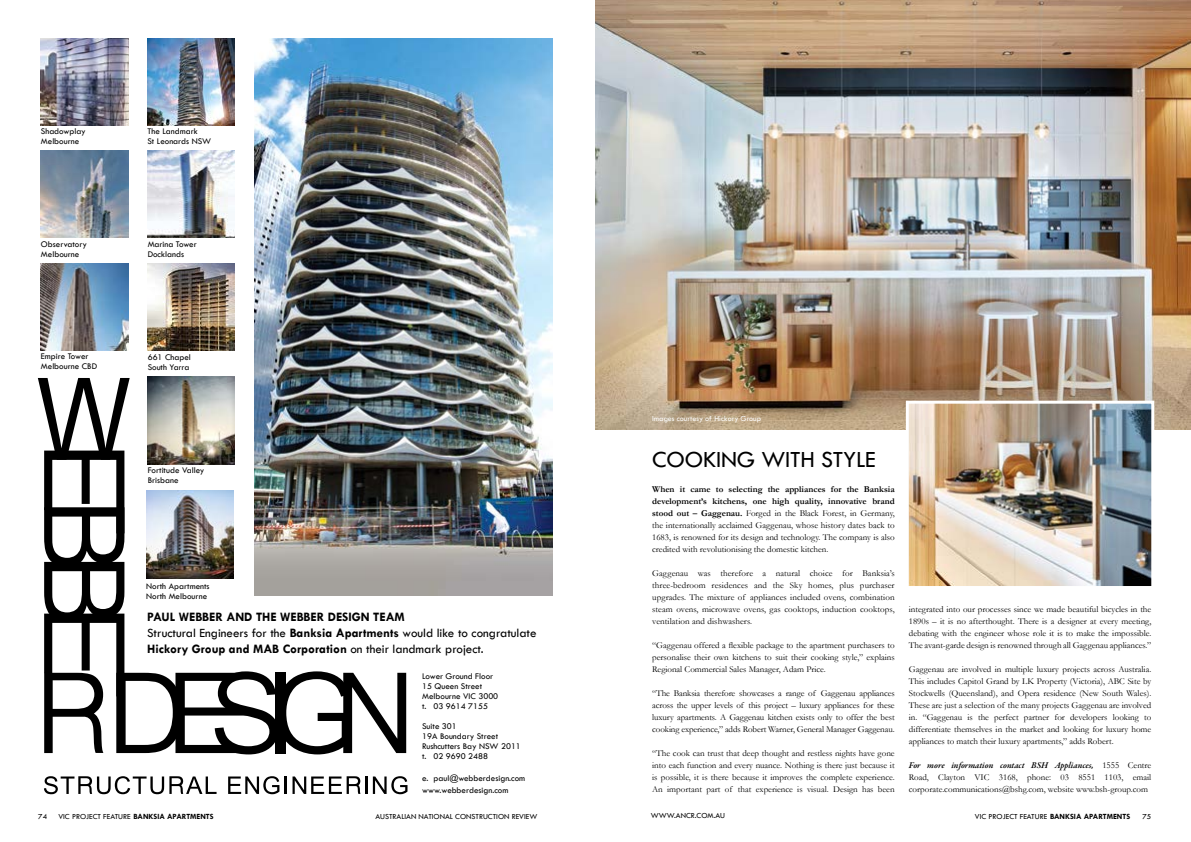
<style>
.page{position:relative;width:1191px;height:842px;background:#fff}
.page>*{position:absolute;margin:0;border:0;box-sizing:border-box;transform-origin:0 0}
.t1{font:24px "Tw Cen";color:#000}
.t2{font:13px/16px "Tw Cen";color:#000}
.t3{font:700 13px "Tw Cen";color:#000}
.t4{font:9px/12px "Garamond";color:#000;text-align:justify}
.t5{font:9px/10px "Tw Cen";color:#000}
.t6{font:italic 600 9px "Garamond Premr Pro";letter-spacing:-.005em;color:#000}
.t7{font:8px "Tw Cen";color:#000}
.t8{font:8px "Tw Cen";color:#fff}
.s1{font-weight:700}
.s2{font-family:"Garamond";font-weight:400;font-style:normal}
</style>
<div class="page">
<svg style="left:38px;top:378px;width:368px;height:376px"></svg>
<svg style="left:228px;top:776px;width:58px;height:18px"></svg>
<svg style="left:373px;top:776px;width:34px;height:18px"></svg>
<svg style="left:44px;top:776px;width:172px;height:18px"></svg>
<svg style="left:292px;top:776px;width:75px;height:18px"></svg>
<img style="left:254px;top:38px;width:299px;height:557px">
<img style="left:41px;top:38px;width:87px;height:87px">
<img style="left:41px;top:150px;width:87px;height:87px">
<img style="left:148px;top:264px;width:87px;height:87px">
<img style="left:148px;top:377px;width:87px;height:87px">
<img style="left:146px;top:491px;width:87px;height:87px">
<img style="left:41px;top:263px;width:87px;height:87px">
<img style="left:148px;top:38px;width:87px;height:87px">
<img style="left:148px;top:150px;width:87px;height:87px">
<img style="left:595px;top:0;width:596px;height:429px">
<img style="left:904px;top:399px;width:251px;height:187px">
<p class="t5" style="left:41px;top:126px;width:46px">Shadowplay<br>Melbourne</p>
<p class="t5" style="left:147px;top:126px;width:65px">The Landmark<br>St Leonards NSW</p>
<p class="t5" style="left:41px;top:239px;width:47px">Observatory<br>Melbourne</p>
<p class="t5" style="left:148px;top:239px;width:51px">Marina Tower<br>Docklands</p>
<p class="t5" style="left:41px;top:351px;width:58px">Empire Tower<br>Melbourne CBD</p>
<p class="t5" style="left:148px;top:352px;width:45px">661 Chapel<br>South Yarra</p>
<p class="t8" style="left:652px;top:414px;width:110px">Images courtesy of Hickory Group</p>
<p class="t5" style="left:148px;top:465px;width:58px">Fortitude Valley<br>Brisbane</p>
<h1 class="t1" style="left:652px;top:445px;width:77px">Cooking</h1>
<h1 class="t1" style="left:761px;top:445px;width:72px">wit h style</h1>
<p class="t5" style="left:146px;top:581px;width:65px">North Apartments<br>North Melbourne</p>
<h2 class="t3" style="left:147px;top:609px;width:40px">PAUL WEBBE</h2>
<h2 class="t3" style="left:215px;top:609px;width:21px">R AND</h2>
<h2 class="t3" style="left:256px;top:609px;width:33px">THE WEBBE</h2>
<h2 class="t3" style="left:317px;top:609px;width:40px">R DESIGN</h2>
<h2 class="t2" style="left:147px;top:608px;width:391px;text-indent:226px"><span class="s1">TEAM<br></span>Structural Engineers for the <span class="s1">BANKSIA APARTMENTS</span> would like to congratulate<br><span class="s1">HICKORY GROUP AND MAB CORPORATION</span> on their landmark project.</h2>
<p class="t5" style="left:422px;top:671px;width:78px">Lower Ground Floor<br>15 Queen Street<br>Melbourne VIC 3000 t. 03 9614 7155</p>
<p class="t5" style="left:422px;top:721px;width:100px">Suite 301<br>19A Boundary Street<br>Rushcutters Bay NSW 2011 t. 02 9690 2488</p>
<p class="t5" style="left:422px;top:772px;width:105px;line-height:12px">e. paul@webberdesign.com www.webberdesign.com</p>
<p class="t4" style="left:652px;top:483px;width:244px"><span class="s1">When it came to selecting the appliances for the Banksia development’s kitchens, one high quality, innovative brand stood out – Gaggenau.</span> Forged in the Black Forest, in Germany, the internationally acclaimed Gaggenau, whose history dates back to 1683, is renowned for its design and technology. The company is also credited with revolutionising the domestic kitchen.</p>
<p class="t4" style="left:652px;top:567px;width:244px">Gaggenau was therefore a natural choice for Banksia’s three-bedroom residences and the Sky homes, plus purchaser upgrades. The mixture of appliances included ovens, combination steam ovens, microwave ovens, gas cooktops, induction cooktops, ventilation and dishwashers.</p>
<p class="t4" style="left:652px;top:639px;width:244px">“Gaggenau offered a flexible package to the apartment purchasers to personalise their own kitchens to suit their cooking style,” explains Regional Commercial Sales Manager, Adam Price.</p>
<p class="t4" style="left:652px;top:687px;width:244px">“The Banksia therefore showcases a range of Gaggenau appliances across the upper levels of this project – luxury appliances for these luxury apartments. A Gaggenau kitchen exists only to offer the best cooking experience,” adds Robert Warner, General Manager Gaggenau.</p>
<p class="t4" style="left:652px;top:747px;width:244px">“The cook can trust that deep thought and restless nights have gone into each function and every nuance. Nothing is there just because it is possible, it is there because it improves the complete experience.<br>An important part of that experience is visual. Design has been</p>
<p class="t4" style="left:909px;top:603px;width:244px">integrated into our processes since we made beautiful bicycles in the 1890s – it is no afterthought. There is a designer at every meeting, debating with the engineer whose role it is to make the impossible.<br>The avant-garde design is renowned through all Gaggenau appliances.”</p>
<p class="t4" style="left:909px;top:663px;width:244px">Gaggenau are involved in multiple luxury projects across Australia.<br>This includes Capitol Grand by LK Property (Victoria), ABC Site by Stockwells (Queensland), and Opera residence (New South Wales).<br>These are just a selection of the many projects Gaggenau are involved in. “Gaggenau is the perfect partner for developers looking to differentiate themselves in the market and looking for luxury home appliances to match their luxury apartments,” adds Robert.</p>
<p class="t6" style="left:909px;top:760px;width:244px">For more information contact BSH Appliances, <span class="s2">1555 Centre</span></p>
<p class="t4" style="left:909px;top:771px;width:244px">Road, Clayton VIC 3168, phone: 03 8551 1103, email corporate.communications@bshg.com, website www.bsh-group.com</p>
<p class="t7" style="left:38px;top:811px;width:10px">74</p>
<p class="t7" style="left:58px;top:811px;width:157px">VIC PROJECT FEATURE <span class="s1">BANKSIA APARTMENTS</span></p>
<p class="t7" style="left:375px;top:811px;width:163px">AUSTRALIAN NATIONAL CONSTRUCTION REVIEW</p>
<p class="t7" style="left:651px;top:811px;width:76px">WWW.ANCR.COM.AU</p>
<p class="t7" style="left:975px;top:811px;width:157px">VIC PROJECT FEATURE <span class="s1">BANKSIA APARTMENTS</span></p>
<p class="t7" style="left:1142px;top:811px;width:10px">75</p>
</div>
